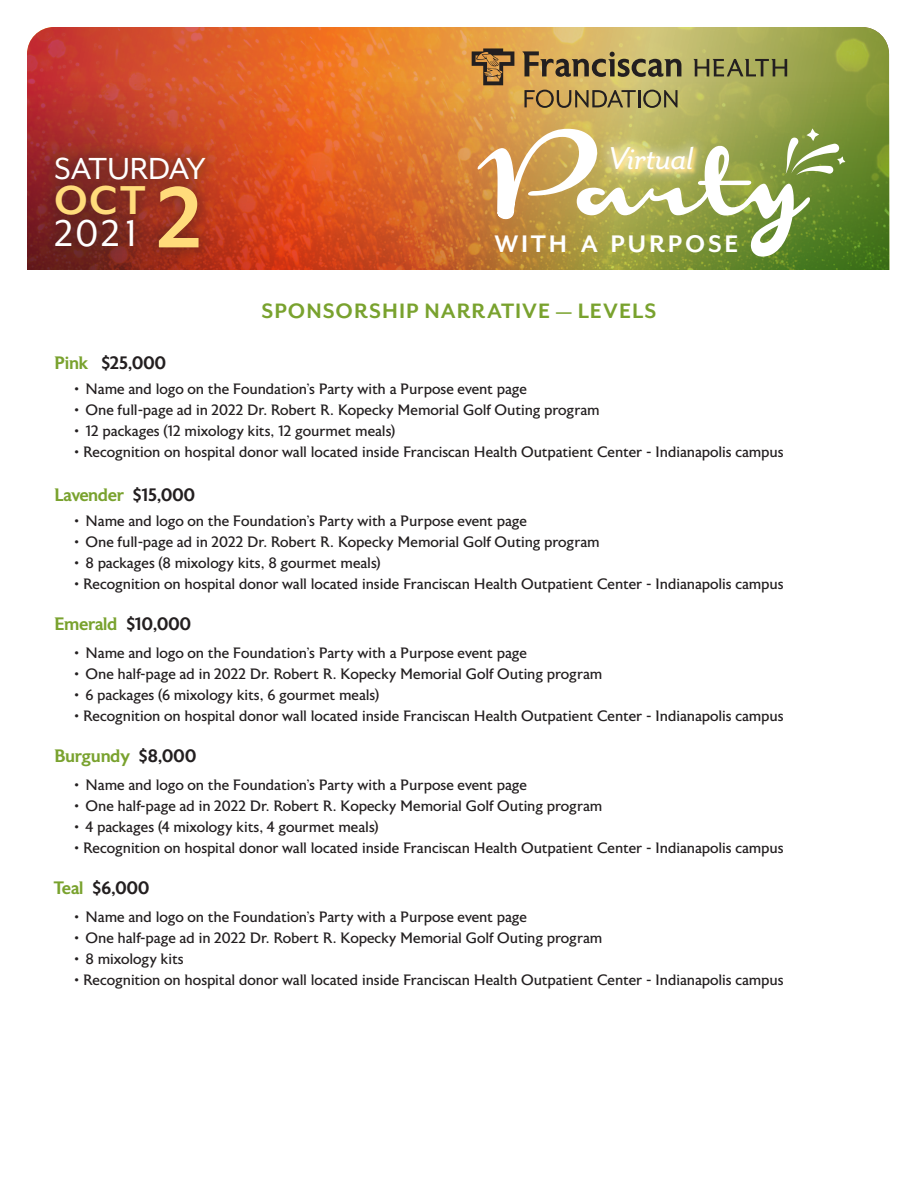
<style>
.page{position:relative;width:918px;height:1188px;background:#fff}
.page>*{position:absolute;margin:0;border:0;box-sizing:border-box;transform-origin:0 0}
.t1{font:123.15px "Monoment";color:#fff}
.t2{font:700 99px "Mr Eaves Mod OT";color:#ffdc7b}
.t3{font:700 46.5px "Mr Eaves Mod OT";color:#ffdc7b}
.t4{font:42.75px "Mr Eaves Mod OT";color:#fff}
.subheads{font:italic 36.45px "Mr Eaves San OT";letter-spacing:-.015em;color:#fff}
.t5{font:35.1px "Mr Eaves Mod OT";letter-spacing:-.01em;color:#fff}
.t6{font:700 27.6px "Mr Eaves San OT";letter-spacing:.1em;color:#fff}
.t7{font:700 24px "Mr Eaves San OT";letter-spacing:.04em;color:#79a22e}
.t8{font:500 18px "Astoria";letter-spacing:-.01em;color:#79a22e}
.t9{font:500 18px "Astoria";letter-spacing:-.005em;color:#231f20}
.t10{font:15px "Astoria";letter-spacing:-.005em;color:#231f20}
.s1{font-style:italic}
.s2{font-size:156.3px}
.s3{color:#79a22e}
.s4{color:#231f20}
</style>
<div class="page">
<svg style="left:27px;top:27px;width:862px;height:54px;background:#d08340"></svg>
<img style="left:27px;top:81px;width:862px;height:189px">
<div style="left:39px;top:141px;width:182px;height:123px;background:#231f20;opacity:.44"></div>
<svg style="left:472px;top:48px;width:42px;height:37px;background:#996f3a"></svg>
<svg style="left:523px;top:51px;width:158px;height:26px;background:#968350"></svg>
<svg style="left:694px;top:59px;width:93px;height:17px;background:#81804a"></svg>
<svg style="left:524px;top:90px;width:153px;height:18px;background:#9a8650"></svg>
<svg style="left:786px;top:128px;width:59px;height:47px"></svg>
<div style="left:597px;top:132px;width:111px;height:53px;background:#fff;opacity:.54"></div>
<p class="t5" style="left:54px;top:149px;width:153px">SATURDAY</p>
<p class="t3" style="left:54px;top:174px;width:93px">OCT</p>
<p class="t4" style="left:54px;top:210px;width:85px">2021</p>
<p class="t2" style="left:156px;top:162px;width:48px">2</p>
<p class="t1" style="left:468px;top:99px;width:368px"><span class="s1">P</span>art<span class="s2">y</span></p>
<p class="subheads" style="left:608px;top:138px;width:87px">Virtual</p>
<p class="t6" style="left:494px;top:229px;width:246px">WITH A PURPOSE</p>
<p class="t7" style="left:261px;top:297px;width:397px">SPONSORSHIP NARRATIVE — LEVELS</p>
<p class="t9" style="left:54px;top:353px;width:113px"><span class="s3">Pink</span> $25,000</p>
<p class="t10" style="left:74px;top:380px;width:454px">• Name and logo on the Foundation’s Party with a Purpose event page</p>
<p class="t10" style="left:74px;top:401px;width:527px">• One full-page ad in 2022 Dr. Robert R. Kopecky Memorial Golf Outing program</p>
<p class="t10" style="left:74px;top:422px;width:323px">• 12 packages (12 mixology kits, 12 gourmet meals)</p>
<p class="t10" style="left:74px;top:443px;width:711px">• Recognition on hospital donor wall located inside Franciscan Health Outpatient Center - Indianapolis campus</p>
<p class="t8" style="left:54px;top:485px;width:143px">Lavender <span class="s4">$15,000</span></p>
<p class="t10" style="left:74px;top:513px;width:454px">• Name and logo on the Foundation’s Party with a Purpose event page</p>
<p class="t10" style="left:74px;top:534px;width:527px">• One full-page ad in 2022 Dr. Robert R. Kopecky Memorial Golf Outing program</p>
<p class="t10" style="left:74px;top:555px;width:308px">• 8 packages (8 mixology kits, 8 gourmet meals)</p>
<p class="t10" style="left:74px;top:576px;width:711px">• Recognition on hospital donor wall located inside Franciscan Health Outpatient Center - Indianapolis campus</p>
<p class="t8" style="left:54px;top:614px;width:138px">Emerald <span class="s4">$10,000</span></p>
<p class="t10" style="left:74px;top:645px;width:454px">• Name and logo on the Foundation’s Party with a Purpose event page</p>
<p class="t10" style="left:74px;top:666px;width:530px">• One half-page ad in 2022 Dr. Robert R. Kopecky Memorial Golf Outing program</p>
<p class="t10" style="left:74px;top:687px;width:306px">• 6 packages (6 mixology kits, 6 gourmet meals)</p>
<p class="t10" style="left:74px;top:708px;width:711px">• Recognition on hospital donor wall located inside Franciscan Health Outpatient Center - Indianapolis campus</p>
<p class="t8" style="left:54px;top:746px;width:144px">Burgundy <span class="s4">$8,000</span></p>
<p class="t10" style="left:74px;top:777px;width:454px">• Name and logo on the Foundation’s Party with a Purpose event page</p>
<p class="t10" style="left:74px;top:798px;width:530px">• One half-page ad in 2022 Dr. Robert R. Kopecky Memorial Golf Outing program</p>
<p class="t10" style="left:74px;top:819px;width:306px">• 4 packages (4 mixology kits, 4 gourmet meals)</p>
<p class="t10" style="left:74px;top:840px;width:711px">• Recognition on hospital donor wall located inside Franciscan Health Outpatient Center - Indianapolis campus</p>
<p class="t9" style="left:54px;top:878px;width:97px"><span class="s3">Teal</span> $6,000</p>
<p class="t10" style="left:74px;top:909px;width:454px">• Name and logo on the Foundation’s Party with a Purpose event page</p>
<p class="t10" style="left:74px;top:930px;width:530px">• One half-page ad in 2022 Dr. Robert R. Kopecky Memorial Golf Outing program</p>
<p class="t10" style="left:74px;top:951px;width:111px">• 8 mixology kits</p>
<p class="t10" style="left:74px;top:972px;width:711px">• Recognition on hospital donor wall located inside Franciscan Health Outpatient Center - Indianapolis campus</p>
</div>
